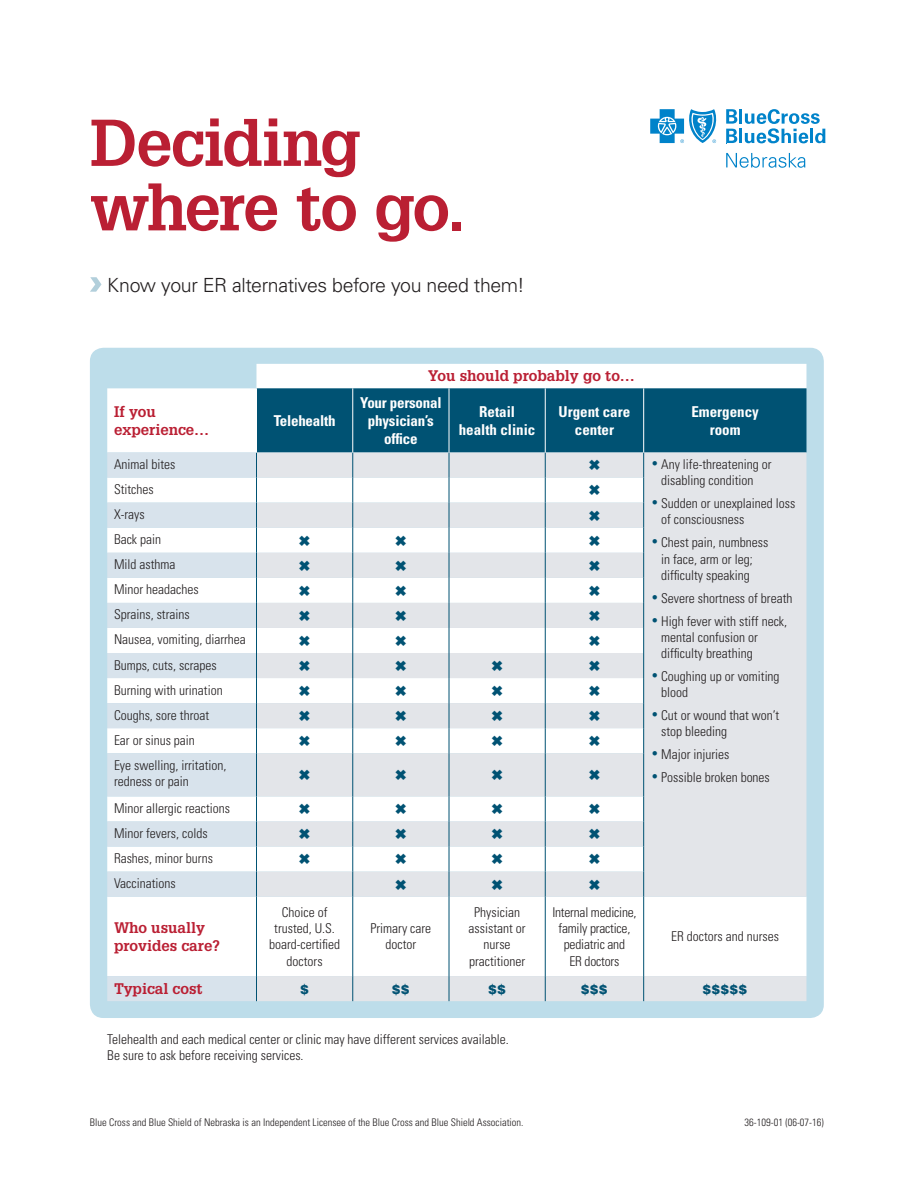
<style>
.page{position:relative;width:918px;height:1188px;background:#fff}
.page>*{position:absolute;margin:0;border:0;box-sizing:border-box;transform-origin:0 0}
.t1{font:700 64.5px/64.5px "Glypha LT Std";letter-spacing:-.025em;color:#ba1f33}
.t2{font:300 19.5px "Univers LT Std";letter-spacing:-.02em;color:#231f20}
.t3{font:700 condensed 15px/18px "Univers LT Std";color:#fff;text-align:center}
.t4{font:700 15px/18px "Glypha LT Std";color:#ba1f33}
.t5{font:15px "Dingthings 4 N";color:#005273}
.t6{font:300 condensed 13.5px/16.2px "Univers LT Std";color:#231f20;text-align:center}
.t7{font:900 13.5px "Univers LT Std";color:#005273}
.t8{font:300 condensed 10.5px "Univers LT Std";color:#231f20}
.s1{font-family:"Swiss 721 BT";font-weight:400;font-size:15px;color:#005273}
</style>
<div class="page">
<svg style="left:90px;top:277px;width:12px;height:15px"></svg>
<div style="left:90px;top:348px;width:734px;height:670px;background:#bdddea;border-radius:14px"></div>
<svg style="left:107px;top:364px;width:699px;height:89px;fill:#fff"></svg>
<svg style="left:107px;top:453px;width:149px;height:548px"></svg>
<svg style="left:644px;top:753px;width:162px;height:248px;fill:#e3e5e9"></svg>
<svg style="left:257px;top:753px;width:386px;height:248px;fill:#fff"></svg>
<svg style="left:256px;top:388px;width:550px;height:365px"></svg>
<hr style="left:256px;top:753px;width:1px;height:43px;background:#005273">
<hr style="left:352px;top:753px;width:1px;height:43px;background:#005273">
<hr style="left:449px;top:753px;width:1px;height:43px;background:#005273">
<hr style="left:545px;top:753px;width:1px;height:43px;background:#005273">
<hr style="left:643px;top:753px;width:1px;height:43px;background:#005273">
<svg style="left:256px;top:796px;width:1px;height:101px"></svg>
<svg style="left:352px;top:796px;width:1px;height:101px"></svg>
<svg style="left:449px;top:796px;width:1px;height:101px"></svg>
<svg style="left:545px;top:796px;width:1px;height:101px"></svg>
<svg style="left:643px;top:796px;width:1px;height:101px"></svg>
<hr style="left:256px;top:897px;width:1px;height:79px;background:#005273">
<hr style="left:352px;top:897px;width:1px;height:79px;background:#005273">
<hr style="left:449px;top:897px;width:1px;height:79px;background:#005273">
<hr style="left:545px;top:897px;width:1px;height:79px;background:#005273">
<hr style="left:643px;top:897px;width:1px;height:79px;background:#005273">
<svg style="left:256px;top:976px;width:1px;height:25px"></svg>
<svg style="left:352px;top:976px;width:1px;height:25px"></svg>
<svg style="left:449px;top:976px;width:1px;height:25px"></svg>
<svg style="left:545px;top:976px;width:1px;height:25px"></svg>
<svg style="left:643px;top:976px;width:1px;height:25px"></svg>
<hr style="left:256px;top:388px;width:1px;height:65px;background:#fff">
<hr style="left:352px;top:388px;width:1px;height:65px;background:#fff">
<hr style="left:449px;top:388px;width:1px;height:65px;background:#fff">
<hr style="left:545px;top:388px;width:1px;height:65px;background:#fff">
<hr style="left:643px;top:388px;width:1px;height:65px;background:#fff">
<svg style="left:726px;top:153px;width:79px;height:15px"></svg>
<hr style="left:739px;top:109px;width:3px;height:15px;background:#0083ca">
<svg style="left:726px;top:109px;width:11px;height:34px"></svg>
<hr style="left:739px;top:129px;width:3px;height:14px;background:#0083ca">
<svg style="left:745px;top:109px;width:80px;height:34px"></svg>
<svg style="left:650px;top:109px;width:67px;height:34px"></svg>
<p class="t1" style="left:90px;top:109px;width:377px">Deciding where to go.</p>
<p class="t2" style="left:107px;top:273px;width:419px">Know your ER alternatives before you need them!</p>
<p class="t4" style="left:114px;top:402px;width:97px">If you experience…</p>
<p class="t3" style="left:274px;top:411px;width:63px">Telehealth</p>
<p class="t4" style="left:428px;top:367px;width:208px">You should probably go to…</p>
<p class="t3" style="left:360px;top:393px;width:83px">Your personal physician’s office</p>
<p class="t3" style="left:479px;top:402px;width:37px">Retail</p>
<p class="t3" style="left:459px;top:420px;width:78px">health clinic</p>
<p class="t3" style="left:559px;top:402px;width:73px">Urgent care center</p>
<p class="t3" style="left:691px;top:402px;width:69px">Emergency room</p>
<p class="t6" style="left:114px;top:456px;width:63px">Animal bites</p>
<p class="t5" style="left:589px;top:458px;width:13px">6</p>
<p class="t6" style="left:650px;top:456px;width:123px"><span class="s1">•</span>Any life-threatening or disabling condition</p>
<p class="t6" style="left:661px;top:495px;width:136px;text-align:left;text-indent:-11px"><span class="s1">•</span>Sudden or unexplained loss of consciousness</p>
<p class="t6" style="left:650px;top:534px;width:119px"><span class="s1">•</span>Chest pain, numbness in face, arm or leg; difficulty speaking</p>
<p class="t6" style="left:650px;top:590px;width:143px"><span class="s1">•</span>Severe shortness of breath</p>
<p class="t6" style="left:661px;top:613px;width:127px;text-align:left;text-indent:-11px"><span class="s1">•</span>High fever with stiff neck, mental confusion or difficulty breathing</p>
<p class="t6" style="left:661px;top:668px;width:120px;text-align:left;text-indent:-11px"><span class="s1">•</span>Coughing up or vomiting blood</p>
<p class="t6" style="left:661px;top:707px;width:120px;text-align:left;text-indent:-11px"><span class="s1">•</span>Cut or wound that won’t stop bleeding</p>
<p class="t6" style="left:650px;top:746px;width:81px"><span class="s1">•</span>Major injuries</p>
<p class="t6" style="left:650px;top:769px;width:121px"><span class="s1">•</span>Possible broken bones</p>
<p class="t6" style="left:114px;top:481px;width:41px">Stitches</p>
<p class="t5" style="left:589px;top:483px;width:13px">6</p>
<p class="t6" style="left:114px;top:506px;width:32px">X-rays</p>
<p class="t5" style="left:589px;top:508px;width:13px">6</p>
<p class="t6" style="left:114px;top:531px;width:49px">Back pain</p>
<p class="t5" style="left:299px;top:533px;width:13px">6</p>
<p class="t5" style="left:395px;top:533px;width:13px">6</p>
<p class="t5" style="left:589px;top:533px;width:13px">6</p>
<p class="t6" style="left:114px;top:556px;width:63px">Mild asthma</p>
<p class="t5" style="left:299px;top:558px;width:13px">6</p>
<p class="t5" style="left:395px;top:558px;width:13px">6</p>
<p class="t5" style="left:589px;top:558px;width:13px">6</p>
<p class="t6" style="left:114px;top:582px;width:86px">Minor headaches</p>
<p class="t5" style="left:299px;top:583px;width:13px">6</p>
<p class="t5" style="left:395px;top:583px;width:13px">6</p>
<p class="t5" style="left:589px;top:583px;width:13px">6</p>
<p class="t6" style="left:114px;top:607px;width:77px">Sprains, strains</p>
<p class="t5" style="left:299px;top:608px;width:13px">6</p>
<p class="t5" style="left:395px;top:608px;width:13px">6</p>
<p class="t5" style="left:589px;top:608px;width:13px">6</p>
<p class="t6" style="left:114px;top:632px;width:133px">Nausea, vomiting, diarrhea</p>
<p class="t5" style="left:299px;top:634px;width:13px">6</p>
<p class="t5" style="left:395px;top:634px;width:13px">6</p>
<p class="t5" style="left:589px;top:634px;width:13px">6</p>
<p class="t6" style="left:114px;top:657px;width:104px">Bumps, cuts, scrapes</p>
<p class="t5" style="left:299px;top:659px;width:13px">6</p>
<p class="t5" style="left:395px;top:659px;width:13px">6</p>
<p class="t5" style="left:491px;top:659px;width:13px">6</p>
<p class="t5" style="left:589px;top:659px;width:13px">6</p>
<p class="t6" style="left:114px;top:682px;width:110px">Burning with urination</p>
<p class="t5" style="left:299px;top:684px;width:13px">6</p>
<p class="t5" style="left:395px;top:684px;width:13px">6</p>
<p class="t5" style="left:491px;top:684px;width:13px">6</p>
<p class="t5" style="left:589px;top:684px;width:13px">6</p>
<p class="t6" style="left:114px;top:707px;width:97px">Coughs, sore throat</p>
<p class="t5" style="left:299px;top:709px;width:13px">6</p>
<p class="t5" style="left:395px;top:709px;width:13px">6</p>
<p class="t5" style="left:491px;top:709px;width:13px">6</p>
<p class="t5" style="left:589px;top:709px;width:13px">6</p>
<p class="t6" style="left:114px;top:732px;width:82px">Ear or sinus pain</p>
<p class="t5" style="left:299px;top:734px;width:13px">6</p>
<p class="t5" style="left:395px;top:734px;width:13px">6</p>
<p class="t5" style="left:491px;top:734px;width:13px">6</p>
<p class="t5" style="left:589px;top:734px;width:13px">6</p>
<p class="t6" style="left:114px;top:757px;width:114px;text-align:left">Eye swelling, irritation, redness or pain</p>
<p class="t5" style="left:299px;top:768px;width:13px">6</p>
<p class="t5" style="left:395px;top:768px;width:13px">6</p>
<p class="t5" style="left:491px;top:768px;width:13px">6</p>
<p class="t5" style="left:589px;top:768px;width:13px">6</p>
<p class="t6" style="left:114px;top:800px;width:118px">Minor allergic reactions</p>
<p class="t5" style="left:299px;top:802px;width:13px">6</p>
<p class="t5" style="left:395px;top:802px;width:13px">6</p>
<p class="t5" style="left:491px;top:802px;width:13px">6</p>
<p class="t5" style="left:589px;top:802px;width:13px">6</p>
<p class="t6" style="left:114px;top:825px;width:95px">Minor fevers, colds</p>
<p class="t5" style="left:299px;top:827px;width:13px">6</p>
<p class="t5" style="left:395px;top:827px;width:13px">6</p>
<p class="t5" style="left:491px;top:827px;width:13px">6</p>
<p class="t5" style="left:589px;top:827px;width:13px">6</p>
<p class="t6" style="left:114px;top:850px;width:100px">Rashes, minor burns</p>
<p class="t5" style="left:299px;top:852px;width:13px">6</p>
<p class="t5" style="left:395px;top:852px;width:13px">6</p>
<p class="t5" style="left:491px;top:852px;width:13px">6</p>
<p class="t5" style="left:589px;top:852px;width:13px">6</p>
<p class="t6" style="left:114px;top:875px;width:63px">Vaccinations</p>
<p class="t5" style="left:395px;top:877px;width:13px">6</p>
<p class="t5" style="left:491px;top:877px;width:13px">6</p>
<p class="t5" style="left:589px;top:877px;width:13px">6</p>
<p class="t4" style="left:114px;top:918px;width:107px">Who usually provides care?</p>
<p class="t6" style="left:269px;top:904px;width:73px">Choice of trusted, U.S. board-certified doctors</p>
<p class="t6" style="left:469px;top:904px;width:58px">Physician assistant or</p>
<p class="t6" style="left:469px;top:937px;width:58px">nurse practitioner</p>
<p class="t6" style="left:552px;top:904px;width:86px">Internal medicine, family practice, pediatric and</p>
<p class="t6" style="left:570px;top:953px;width:51px">ER doctors</p>
<p class="t6" style="left:371px;top:920px;width:62px">Primary care doctor</p>
<p class="t6" style="left:671px;top:928px;width:109px">ER doctors and nurses</p>
<p class="t4" style="left:114px;top:979px;width:90px">Typical cost</p>
<p class="t7" style="left:300px;top:980px;width:11px">$</p>
<p class="t7" style="left:392px;top:980px;width:20px">$$</p>
<p class="t7" style="left:488px;top:980px;width:20px">$$</p>
<p class="t7" style="left:581px;top:980px;width:29px">$$$</p>
<p class="t7" style="left:703px;top:980px;width:47px">$$$$$</p>
<p class="t6" style="left:107px;top:1031px;width:403px;text-align:left">Telehealth and each medical center or clinic may have different services available.<br>Be sure to ask before receiving services.</p>
<p class="t8" style="left:90px;top:1116px;width:435px">Blue Cross and Blue Shield of Nebraska is an Independent Licensee of the Blue Cross and Blue Shield Association.</p>
<p class="t8" style="left:745px;top:1116px;width:81px">36-109-01 (06-07-16)</p>
</div>
